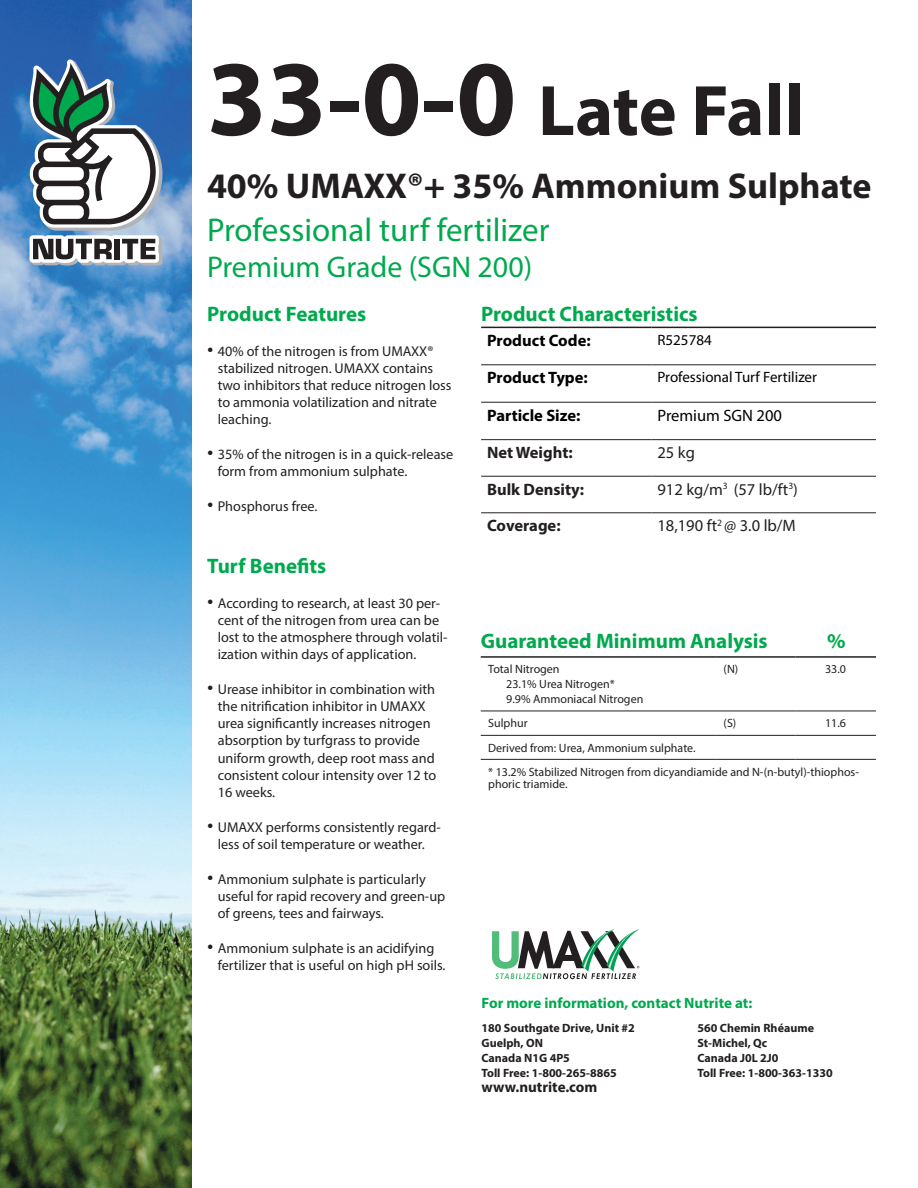
<style>
.page{position:relative;width:918px;height:1188px;background:#fff}
.page>*{position:absolute;margin:0;border:0;box-sizing:border-box;transform-origin:0 0}
.t1{font:700 72px "Myriad Pro";color:#231f20}
.t2{font:700 36px "Myriad Pro";color:#231f20}
.t3{font:33px "Myriad Pro";color:#00a94e}
.t4{font:30px "Myriad Pro";color:#00a94e}
.t5{font:700 21px "Myriad Pro";color:#00a94e}
.t6{font:16.5px "Myriad Pro";color:#231f20}
.t7{font:700 16.5px "Myriad Pro";color:#000}
.t8{font:700 16.5px "Myriad Pro";color:#231f20}
.t9{font:16.5px "Myriad Pro";color:#000}
.t10{font:700 15px "Myriad Pro";color:#00a94e}
.t11{font:15px "Myriad Pro";color:#000}
.t12{font:700 15px "Myriad Pro";color:#231f20}
.t13{font:14.25px/17.1px "Myriad Pro";color:#231f20}
.t14{font:12px/12px "Myriad Pro";color:#231f20}
.t15{font:700 12px "Myriad Pro";color:#231f20}
.s1{font-size:108px}
.s2{font-family:"Calisto";font-size:18px}
</style>
<div class="page">
<img style="left:0;top:0;width:191px;height:1188px">
<svg style="left:30px;top:59px;width:133px;height:207px"></svg>
<hr style="left:481px;top:656px;width:235px;height:2px;background:#231f20">
<hr style="left:716px;top:656px;width:79px;height:2px;background:#231f20">
<hr style="left:795px;top:656px;width:81px;height:2px;background:#231f20">
<hr style="left:481px;top:711px;width:235px;height:1px;background:#231f20">
<hr style="left:716px;top:711px;width:79px;height:1px;background:#231f20">
<hr style="left:795px;top:711px;width:81px;height:1px;background:#231f20">
<hr style="left:481px;top:735px;width:235px;height:1px;background:#231f20">
<hr style="left:716px;top:735px;width:79px;height:1px;background:#231f20">
<hr style="left:795px;top:735px;width:81px;height:1px;background:#231f20">
<hr style="left:481px;top:759px;width:235px;height:1px;background:#231f20">
<hr style="left:716px;top:759px;width:79px;height:1px;background:#231f20">
<hr style="left:795px;top:759px;width:81px;height:1px;background:#231f20">
<hr style="left:481px;top:476px;width:171px;height:1px;background:#231f20">
<hr style="left:652px;top:476px;width:224px;height:1px;background:#231f20">
<hr style="left:481px;top:512px;width:171px;height:1px;background:#231f20">
<hr style="left:652px;top:512px;width:224px;height:1px;background:#231f20">
<hr style="left:481px;top:402px;width:171px;height:1px;background:#231f20">
<hr style="left:652px;top:402px;width:224px;height:1px;background:#231f20">
<hr style="left:481px;top:439px;width:171px;height:1px;background:#231f20">
<hr style="left:652px;top:439px;width:224px;height:1px;background:#231f20">
<hr style="left:481px;top:327px;width:171px;height:1px;background:#231f20">
<hr style="left:652px;top:327px;width:224px;height:1px;background:#231f20">
<hr style="left:481px;top:364px;width:171px;height:1px;background:#231f20">
<hr style="left:652px;top:364px;width:224px;height:1px;background:#231f20">
<svg style="left:492px;top:929px;width:148px;height:50px"></svg>
<p class="t1" style="left:207px;top:64px;width:599px"><span class="s1">33-0-0</span> Late Fall</p>
<p class="t2" style="left:207px;top:162px;width:666px">40% UMAXX®+ 35% Ammonium Sulphate</p>
<p class="t3" style="left:207px;top:210px;width:344px">Professional turf fertilizer</p>
<p class="t4" style="left:207px;top:249px;width:327px">Premium Grade (SGN 200)</p>
<p class="t5" style="left:207px;top:300px;width:161px">Product Features</p>
<p class="t13" style="left:218px;top:342px;width:235px;text-indent:-10px"><span class="s2">•</span> 40% of the nitrogen is from UMAXX® stabilized nitrogen. UMAXX contains two inhibitors that reduce nitrogen loss to ammonia volatilization and nitrate leaching.</p>
<p class="t13" style="left:218px;top:446px;width:237px;text-indent:-10px"><span class="s2">•</span> 35% of the nitrogen is in a quick-release form from ammonium sulphate.</p>
<p class="t13" style="left:207px;top:498px;width:112px"><span class="s2">•</span> Phosphorus free.</p>
<p class="t5" style="left:481px;top:300px;width:218px">Product Characteristics</p>
<p class="t7" style="left:487px;top:329px;width:105px">Product Code:</p>
<p class="t11" style="left:658px;top:330px;width:56px">R525784</p>
<p class="t7" style="left:487px;top:367px;width:102px">Product Type:</p>
<p class="t11" style="left:658px;top:368px;width:161px">Professional Turf Fertilizer</p>
<p class="t7" style="left:487px;top:404px;width:95px">Particle Size:</p>
<p class="t9" style="left:658px;top:405px;width:126px">Premium SGN 200</p>
<p class="t8" style="left:487px;top:442px;width:87px">Net Weight:</p>
<p class="t6" style="left:658px;top:442px;width:39px">25 kg</p>
<p class="t8" style="left:487px;top:478px;width:99px">Bulk Density:</p>
<p class="t6" style="left:658px;top:479px;width:142px">912 kg/m<sup>3</sup> (57 lb/ft<sup>3</sup>)</p>
<p class="t8" style="left:487px;top:515px;width:75px">Coverage:</p>
<p class="t6" style="left:658px;top:515px;width:140px">18,190 ft<sup>2</sup> @ 3.0 lb/M</p>
<p class="t5" style="left:207px;top:552px;width:121px">Turf Benefits</p>
<p class="t13" style="left:218px;top:594px;width:231px;text-indent:-10px"><span class="s2">•</span> According to research, at least 30 per&shy;cent of the nitrogen from urea can be lost to the atmosphere through volatil&shy;ization within days of application.</p>
<p class="t13" style="left:218px;top:681px;width:220px;text-indent:-10px"><span class="s2">•</span> Urease inhibitor in combination with the nitrification inhibitor in UMAXX urea significantly increases nitrogen absorption by turfgrass to provide uniform growth, deep root mass and consistent colour intensity over 12 to 16 weeks.</p>
<p class="t13" style="left:207px;top:818px;width:235px;text-align:center"><span class="s2">•</span> UMAXX performs consistently regard&shy;less of soil temperature or weather.</p>
<p class="t13" style="left:218px;top:870px;width:229px;text-indent:-10px"><span class="s2">•</span> Ammonium sulphate is particularly useful for rapid recovery and green-up of greens, tees and fairways.</p>
<p class="t13" style="left:218px;top:940px;width:229px;text-indent:-10px"><span class="s2">•</span> Ammonium sulphate is an acidifying fertilizer that is useful on high pH soils.</p>
<p class="t5" style="left:481px;top:627px;width:289px">Guaranteed Minimum Analysis</p>
<p class="t5" style="left:827px;top:627px;width:20px">%</p>
<p class="t14" style="left:488px;top:663px;width:73px">Total Nitrogen</p>
<p class="t14" style="left:506px;top:678px;width:110px">23.1% Urea Nitrogen*</p>
<p class="t14" style="left:506px;top:693px;width:139px">9.9% Ammoniacal Nitrogen</p>
<p class="t14" style="left:724px;top:663px;width:16px">(N)</p>
<p class="t14" style="left:825px;top:663px;width:22px">33.0</p>
<p class="t14" style="left:488px;top:717px;width:41px">Sulphur</p>
<p class="t14" style="left:724px;top:717px;width:14px">(S)</p>
<p class="t14" style="left:825px;top:717px;width:22px">11.6</p>
<p class="t14" style="left:488px;top:742px;width:209px">Derived from: Urea, Ammonium sulphate.</p>
<p class="t14" style="left:488px;top:766px;width:372px">* 13.2% Stabilized Nitrogen from dicyandiamide and N-(n-butyl)-thiophos&shy;phoric triamide.</p>
<p class="t10" style="left:482px;top:994px;width:272px">For more information, contact Nutrite at:</p>
<p class="t15" style="left:482px;top:1021px;width:155px">180 Southgate Drive, Unit #2</p>
<p class="t15" style="left:698px;top:1021px;width:118px">560 Chemin Rhéaume</p>
<p class="t15" style="left:482px;top:1036px;width:63px">Guelph, ON</p>
<p class="t15" style="left:698px;top:1036px;width:71px">St-Michel, Qc</p>
<p class="t15" style="left:482px;top:1051px;width:90px">Canada N1G 4P5</p>
<p class="t15" style="left:698px;top:1051px;width:83px">Canada J0L 2J0</p>
<p class="t15" style="left:482px;top:1066px;width:137px">Toll Free: 1-800-265-8865</p>
<p class="t15" style="left:698px;top:1066px;width:137px">Toll Free: 1-800-363-1330</p>
<p class="t12" style="left:482px;top:1078px;width:117px">www.nutrite.com</p>
</div>
